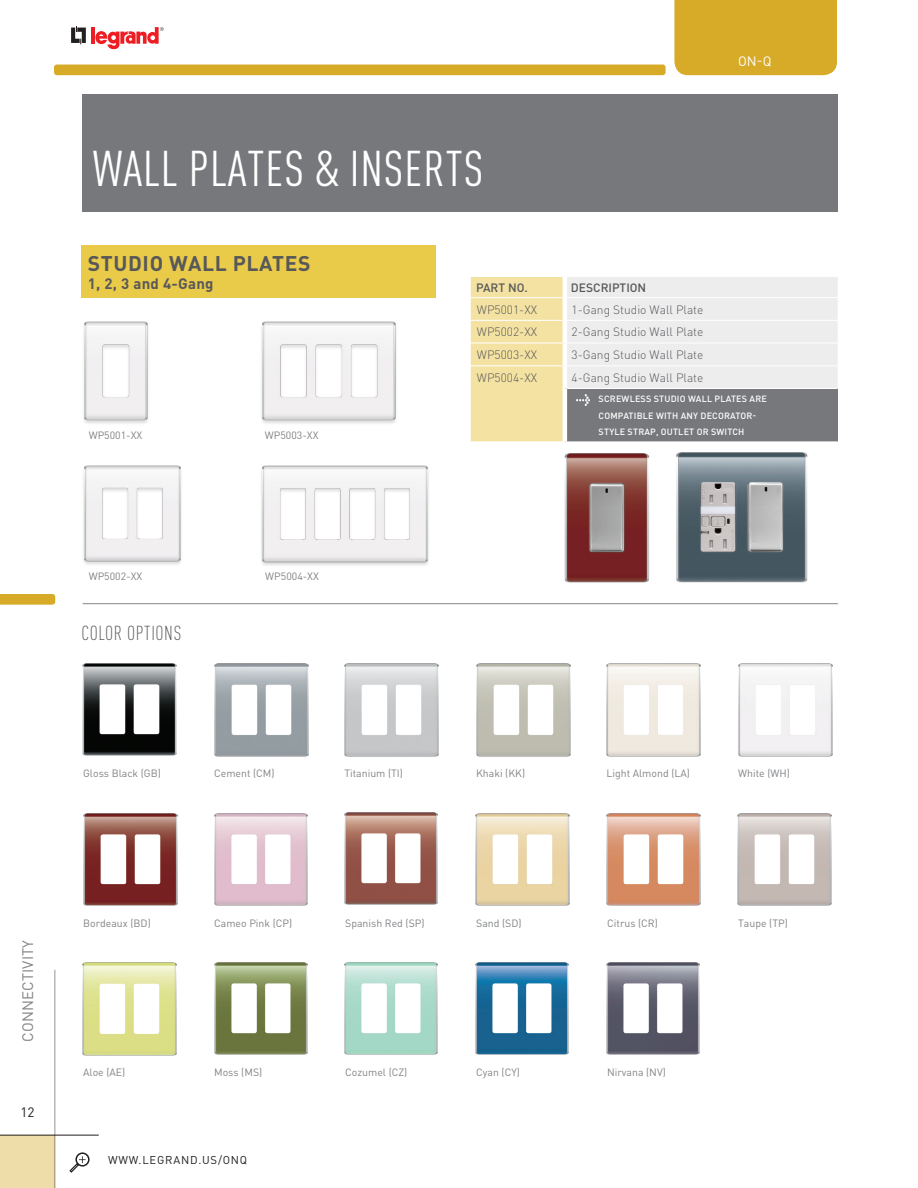
<style>
.page{position:relative;width:918px;height:1188px;background:#fff}
.page>*{position:absolute;margin:0;border:0;box-sizing:border-box;transform-origin:0 0}
.t1{font:condensed 49.5px "DIN Pro";letter-spacing:.02em;color:#fff}
.t2{font:700 21px "DIN Pro";letter-spacing:.03em;color:#57585a}
.t3{font:300 condensed 19.95px "DIN Pro";letter-spacing:.03em;color:#57585a}
.t4{font:700 15px "DIN Pro";letter-spacing:.02em;color:#57585a}
.t5{font:15px "DIN Pro";letter-spacing:.01em;color:#808285}
.t6{font:13.5px "DIN Pro";color:#fff}
.t7{font:13.5px "DIN Pro";color:#231f20}
.t8{font:300 12px "DIN Pro";color:#57585a}
.t9{font:500 12px "DIN Pro";color:#57585a}
.t10{font:11.25px "DIN Pro";letter-spacing:.07em;color:#231f20}
.t11{font:10.5px "DIN Pro";color:#808285}
.t12{font:500 9px/16.5px "DIN Pro";letter-spacing:.02em;color:#fff}
</style>
<div class="page">
<div style="left:0;top:1136px;width:55px;height:52px;background:#efdda9"></div>
<hr style="left:0;top:1135px;width:99px;height:1px;background:#231f20">
<div style="left:75px;top:1152px;width:15px;height:15px;border:2px solid #231f20;border-radius:50%"></div>
<svg style="left:69px;top:1156px;width:17px;height:17px"></svg>
<svg style="left:0;top:594px;width:55px;height:11px"></svg>
<hr style="left:54px;top:970px;width:1px;height:218px;background:#939598">
<svg style="left:71px;top:26px;width:15px;height:18px"></svg>
<hr style="left:91px;top:27px;width:4px;height:17px;background:#ee1d23">
<svg style="left:95px;top:27px;width:69px;height:22px"></svg>
<div style="left:674px;top:0;width:163px;height:75px;background:#d7aa27"></div>
<div style="left:54px;top:65px;width:612px;height:10px;background:#d7aa27;border-radius:3px"></div>
<img style="left:83px;top:663px;width:94px;height:93px">
<img style="left:607px;top:663px;width:94px;height:93px">
<img style="left:738px;top:663px;width:94px;height:93px">
<img style="left:345px;top:663px;width:94px;height:93px">
<img style="left:215px;top:663px;width:93px;height:93px">
<img style="left:476px;top:663px;width:94px;height:93px">
<img style="left:476px;top:813px;width:94px;height:93px">
<img style="left:738px;top:813px;width:93px;height:93px">
<img style="left:83px;top:963px;width:94px;height:93px">
<img style="left:83px;top:813px;width:94px;height:93px">
<img style="left:214px;top:813px;width:94px;height:93px">
<img style="left:607px;top:813px;width:94px;height:93px">
<img style="left:607px;top:963px;width:93px;height:91px">
<img style="left:476px;top:963px;width:93px;height:91px">
<img style="left:214px;top:963px;width:93px;height:91px">
<img style="left:345px;top:813px;width:92px;height:92px">
<img style="left:345px;top:963px;width:93px;height:92px">
<div style="left:82px;top:94px;width:756px;height:118px;background:#76787b"></div>
<div style="left:81px;top:246px;width:354px;height:52px;background:#e9ca49"></div>
<img style="left:261px;top:465px;width:168px;height:101px">
<img style="left:84px;top:321px;width:64px;height:103px">
<img style="left:83px;top:465px;width:98px;height:100px">
<img style="left:261px;top:321px;width:135px;height:103px">
<hr style="left:83px;top:603px;width:755px;height:1px;background:#868683">
<svg style="left:470px;top:277px;width:368px;height:165px;background:#d2cebf"></svg>
<hr style="left:470px;top:389px;width:1px;height:53px;background:#fff">
<hr style="left:470px;top:365px;width:95px;height:1px;background:#fff">
<hr style="left:565px;top:297px;width:273px;height:1px;background:#fff">
<hr style="left:565px;top:320px;width:273px;height:1px;background:#fff">
<hr style="left:565px;top:343px;width:273px;height:1px;background:#fff">
<hr style="left:565px;top:365px;width:273px;height:1px;background:#fff">
<hr style="left:567px;top:388px;width:271px;height:1px;background:#fff">
<hr style="left:563px;top:277px;width:4px;height:20px;background:#fff">
<hr style="left:563px;top:298px;width:4px;height:22px;background:#fff">
<hr style="left:563px;top:321px;width:4px;height:22px;background:#fff">
<hr style="left:563px;top:343px;width:4px;height:22px;background:#fff">
<hr style="left:563px;top:366px;width:4px;height:23px;background:#fff">
<hr style="left:563px;top:389px;width:4px;height:53px;background:#fff">
<img style="left:576px;top:394px;width:14px;height:11px">
<img style="left:564px;top:453px;width:86px;height:130px">
<img style="left:676px;top:452px;width:132px;height:131px">
<h1 class="t1" style="left:93px;top:140px;width:392px">WALL PLATES &amp; INSERTS</h1>
<p class="t6" style="left:738px;top:52px;width:35px">ON-Q</p>
<h2 class="t2" style="left:88px;top:249px;width:224px">STUDIO WALL PLATES</h2>
<h3 class="t4" style="left:88px;top:273px;width:127px">1, 2, 3 and 4-Gang</h3>
<p class="t9" style="left:476px;top:279px;width:53px">PART NO.</p>
<p class="t9" style="left:571px;top:279px;width:77px">DESCRIPTION</p>
<p class="t8" style="left:477px;top:301px;width:62px">WP5001-XX</p>
<p class="t8" style="left:572px;top:301px;width:133px">1-Gang Studio Wall Plate</p>
<p class="t8" style="left:477px;top:324px;width:62px">WP5002-XX</p>
<p class="t8" style="left:572px;top:324px;width:133px">2-Gang Studio Wall Plate</p>
<p class="t8" style="left:477px;top:346px;width:62px">WP5003-XX</p>
<p class="t8" style="left:572px;top:346px;width:133px">3-Gang Studio Wall Plate</p>
<p class="t8" style="left:477px;top:369px;width:62px">WP5004-XX</p>
<p class="t8" style="left:572px;top:369px;width:133px">4-Gang Studio Wall Plate</p>
<p class="t12" style="left:599px;top:390px;width:170px">SCREWLESS STUDIO WALL PLATES ARE<br>COMPATIBLE WITH ANY DECORATOR-<br>STYLE STRAP, OUTLET OR SWITCH</p>
<p class="t11" style="left:265px;top:428px;width:55px">WP5003-XX</p>
<p class="t11" style="left:89px;top:428px;width:55px">WP5001-XX</p>
<p class="t11" style="left:89px;top:569px;width:55px">WP5002-XX</p>
<h3 class="t3" style="left:82px;top:621px;width:101px">COLOR OPTIONS</h3>
<p class="t11" style="left:265px;top:569px;width:55px">WP5004-XX</p>
<p class="t11" style="left:83px;top:766px;width:79px">Gloss Black (GB)</p>
<p class="t11" style="left:214px;top:766px;width:62px">Cement (CM)</p>
<p class="t11" style="left:344px;top:766px;width:60px">Titanium (TI)</p>
<p class="t11" style="left:476px;top:766px;width:51px">Khaki (KK)</p>
<p class="t11" style="left:606px;top:766px;width:85px">Light Almond (LA)</p>
<p class="t11" style="left:738px;top:766px;width:53px">White (WH)</p>
<h3 class="t5" style="left:17px;top:1042px;width:103px;rotate:-90deg">CONNECTIVITY</h3>
<p class="t7" style="left:21px;top:1103px;width:16px">12</p>
<p class="t11" style="left:476px;top:916px;width:47px">Sand (SD)</p>
<p class="t11" style="left:738px;top:916px;width:51px">Taupe (TP)</p>
<p class="t11" style="left:83px;top:916px;width:69px">Bordeaux (BD)</p>
<p class="t11" style="left:214px;top:916px;width:80px">Cameo Pink (CP)</p>
<p class="t11" style="left:607px;top:916px;width:52px">Citrus (CR)</p>
<p class="t11" style="left:345px;top:916px;width:81px">Spanish Red (SP)</p>
<p class="t11" style="left:83px;top:1065px;width:44px">Aloe (AE)</p>
<p class="t11" style="left:214px;top:1065px;width:50px">Moss (MS)</p>
<p class="t11" style="left:476px;top:1065px;width:45px">Cyan (CY)</p>
<p class="t11" style="left:607px;top:1065px;width:60px">Nirvana (NV)</p>
<p class="t11" style="left:345px;top:1065px;width:64px">Cozumel (CZ)</p>
<p class="t10" style="left:108px;top:1152px;width:141px">WWW.LEGRAND.US/ONQ</p>
</div>
